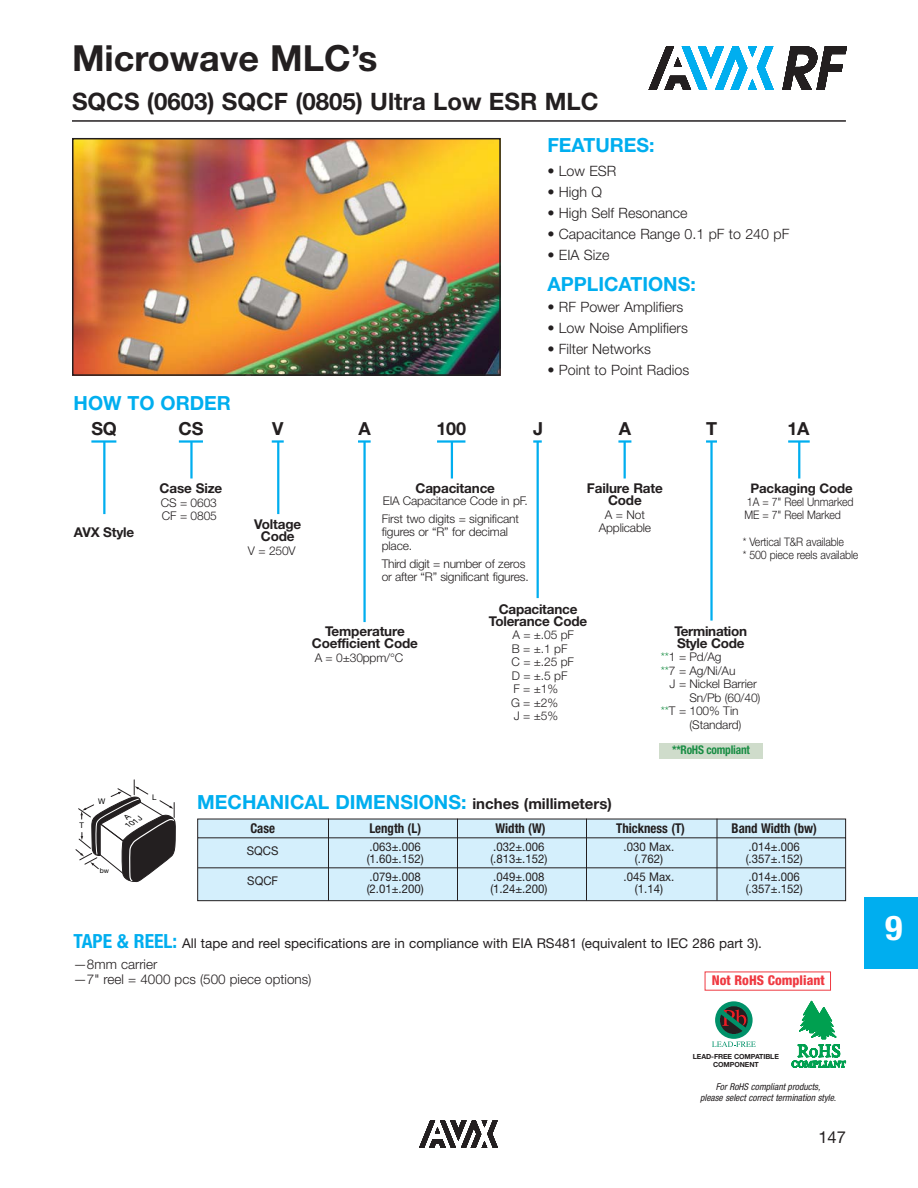
<style>
.page{position:relative;width:918px;height:1188px;background:#fff}
.page>*{position:absolute;margin:0;border:0;box-sizing:border-box;transform-origin:0 0}
.t1{font:700 36px "Helvetica Neue LT Std";color:#231f20}
.t2{font:700 condensed 34.2px "Helvetica Neue LT Std";color:#fff;scale:1.05 1}
.t3{font:700 24px "Helvetica Neue LT Std";color:#231f20}
.t4{font:700 19.5px "Helvetica Neue LT Std";color:#00aeef}
.t5{font:700 18px "Helvetica Neue LT Std";letter-spacing:-.01em;color:#231f20}
.t6{font:16.5px "Helvetica Neue LT Std";color:#231f20}
.t7{font:300 14.25px "Helvetica Neue LT Std";color:#231f20}
.t8{font:700 13.5px/12px "Helvetica Neue LT Std";letter-spacing:-.01em;color:#231f20;text-align:center}
.t9{font:13.5px/21px "Helvetica Neue LT Std";color:#231f20}
.t10{font:700 condensed 13.5px "Helvetica Neue LT Std";color:#231f20;scale:.95 1}
.t11{font:300 13.5px "Helvetica Neue LT Std";color:#231f20}
.t12{font:800 condensed 13.5px "Helvetica Neue LT Std";color:#ef3a42}
.t13{font:700 13.2px "Helvetica Neue LT Std";letter-spacing:-.01em;color:#231f20}
.t14{font:300 12px/13.5px "Helvetica Neue LT Std";letter-spacing:-.01em;color:#231f20}
.t15{font:12px "Helvetica Neue LT Std";color:#231f20;scale:.95 1}
.t16{font:700 condensed 12px "Helvetica Neue LT Std";letter-spacing:-.02em;color:#198d44;scale:.95 1}
.t17{font:300 11.7px/13.2px "Helvetica Neue LT Std";letter-spacing:-.01em;color:#231f20;scale:.9 1}
.t18{font:italic condensed 9.45px/11.4px "Helvetica Neue LT Std";color:#231f20;text-align:center}
.t19{font:7.8px "Helvetica Neue";color:#000}
.t20{font:italic 7.5px/7.6px "Helvetica Neue";color:#000;scale:1.08 1}
.t21{font:700 7.05px/7.6px "Helvetica Neue LT Std";letter-spacing:-.01em;color:#231f20;text-align:center}
.t22{font:6.9px "Helvetica Neue";color:#000}
.s1{color:#198d44}
.s2{font-size:15px;color:#231f20}
.s3{font-weight:700;font-stretch:condensed;font-size:19.5px;color:#00aeef}
.s4{font-weight:300}
</style>
<div class="page">
<div style="left:864px;top:897px;width:54px;height:72px;background:#00aeef"></div>
<svg style="left:419px;top:1120px;width:79px;height:28px"></svg>
<svg style="left:782px;top:46px;width:65px;height:44px"></svg>
<svg style="left:649px;top:46px;width:125px;height:44px"></svg>
<hr style="left:72px;top:120px;width:774px;height:2px;background:#231f20">
<img style="left:75px;top:141px;width:423px;height:232px">
<div style="left:72px;top:138px;width:429px;height:238px;border:2px solid #231f20"></div>
<hr style="left:91px;top:440px;width:25px;height:3px;background:#00aeef">
<hr style="left:103px;top:442px;width:2px;height:72px;background:#00aeef">
<hr style="left:179px;top:440px;width:24px;height:3px;background:#00aeef">
<hr style="left:190px;top:442px;width:3px;height:37px;background:#00aeef">
<svg style="left:272px;top:440px;width:12px;height:3px"></svg>
<hr style="left:277px;top:442px;width:2px;height:72px;background:#00aeef">
<svg style="left:358px;top:440px;width:13px;height:3px"></svg>
<hr style="left:363px;top:442px;width:3px;height:180px;background:#00aeef">
<hr style="left:437px;top:440px;width:28px;height:3px;background:#00aeef">
<hr style="left:451px;top:442px;width:2px;height:37px;background:#00aeef">
<svg style="left:533px;top:440px;width:9px;height:3px"></svg>
<hr style="left:537px;top:442px;width:2px;height:156px;background:#00aeef">
<svg style="left:618px;top:440px;width:13px;height:3px"></svg>
<hr style="left:624px;top:442px;width:2px;height:37px;background:#00aeef">
<svg style="left:706px;top:440px;width:11px;height:3px"></svg>
<hr style="left:710px;top:442px;width:3px;height:179px;background:#00aeef">
<hr style="left:788px;top:440px;width:22px;height:3px;background:#00aeef">
<hr style="left:798px;top:442px;width:2px;height:37px;background:#00aeef">
<svg style="left:197px;top:818px;width:649px;height:83px;background:#cce6f2"></svg>
<hr style="left:198px;top:867px;width:647px;height:1px;background:#231f20">
<hr style="left:328px;top:819px;width:1px;height:82px;background:#231f20">
<hr style="left:457px;top:819px;width:1px;height:82px;background:#231f20">
<hr style="left:586px;top:819px;width:1px;height:82px;background:#231f20">
<hr style="left:717px;top:819px;width:1px;height:82px;background:#231f20">
<svg style="left:75px;top:780px;width:101px;height:103px"></svg>
<div style="left:659px;top:743px;width:104px;height:16px;background:#cfdccb"></div>
<svg style="left:712px;top:1001px;width:44px;height:46px"></svg>
<svg style="left:791px;top:1000px;width:56px;height:68px"></svg>
<h1 class="t1" style="left:72px;top:45px;width:307px">Microwave MLC’s</h1>
<h3 class="t3" style="left:72px;top:93px;width:528px">SQCS (0603) SQCF (0805) Ultra Low ESR MLC</h3>
<h3 class="t4" style="left:547px;top:138px;width:109px">FEATURES:</h3>
<p class="t7" style="left:547px;top:166px;width:70px">• Low ESR</p>
<p class="t7" style="left:547px;top:187px;width:56px">• High Q</p>
<p class="t7" style="left:547px;top:208px;width:142px">• High Self Resonance</p>
<p class="t7" style="left:547px;top:229px;width:243px">• Capacitance Range 0.1 pF to 240 pF</p>
<p class="t7" style="left:547px;top:250px;width:64px">• EIA Size</p>
<h3 class="t4" style="left:547px;top:277px;width:150px">APPLICATIONS:</h3>
<p class="t7" style="left:547px;top:302px;width:138px">• RF Power Amplifiers</p>
<p class="t7" style="left:547px;top:323px;width:142px">• Low Noise Amplifiers</p>
<p class="t7" style="left:547px;top:344px;width:105px">• Filter Networks</p>
<p class="t7" style="left:547px;top:365px;width:143px">• Point to Point Radios</p>
<h3 class="t4" style="left:74px;top:396px;width:159px">HOW TO ORDER</h3>
<h3 class="t5" style="left:91px;top:422px;width:27px">SQ</h3>
<h3 class="t5" style="left:179px;top:422px;width:26px">CS</h3>
<h3 class="t5" style="left:272px;top:422px;width:13px">V</h3>
<h3 class="t5" style="left:358px;top:422px;width:14px">A</h3>
<h3 class="t5" style="left:437px;top:422px;width:31px">100</h3>
<h3 class="t5" style="left:533px;top:422px;width:12px">J</h3>
<h3 class="t5" style="left:619px;top:422px;width:14px">A</h3>
<h3 class="t5" style="left:706px;top:422px;width:12px">T</h3>
<h3 class="t5" style="left:787px;top:422px;width:24px">1A</h3>
<p class="t8" style="left:74px;top:527px;width:62px">AVX Style</p>
<p class="t8" style="left:160px;top:484px;width:64px">Case Size</p>
<p class="t14" style="left:161px;top:497px;width:58px">CS = 0603<br>CF = 0805</p>
<p class="t8" style="left:254px;top:520px;width:49px">Voltage<br>Code</p>
<p class="t14" style="left:248px;top:545px;width:49px">V = 250V</p>
<p class="t8" style="left:416px;top:483px;width:81px">Capacitance</p>
<p class="t14" style="left:382px;top:493px;width:148px;line-height:18px">EIA Capacitance Code in pF.<br>First two digits = significant</p>
<p class="t14" style="left:382px;top:527px;width:128px">figures or “R” for decimal place.</p>
<p class="t14" style="left:382px;top:558px;width:148px">Third digit = number of zeros or after “R” significant figures.</p>
<p class="t8" style="left:587px;top:484px;width:77px">Failure Rate<br>Code</p>
<p class="t14" style="left:599px;top:509px;width:54px;text-align:center">A = Not<br>Applicable</p>
<p class="t13" style="left:750px;top:483px;width:104px">Packaging Code</p>
<p class="t17" style="left:744px;top:496px;width:123px">1A = 7" Reel Unmarked<br>ME = 7" Reel Marked</p>
<p class="t17" style="left:743px;top:536px;width:130px">* Vertical T&amp;R available<br>* 500 piece reels available</p>
<p class="t8" style="left:312px;top:627px;width:108px">Temperature<br>Coefficient Code</p>
<p class="t14" style="left:315px;top:652px;width:90px">A = 0±30ppm/°C</p>
<p class="t8" style="left:489px;top:604px;width:100px">Capacitance<br>Tolerance Code</p>
<p class="t14" style="left:511px;top:629px;width:64px">A = ±.05 pF<br>B = ±.1 pF<br>C = ±.25 pF<br>D = ±.5 pF<br>F = ±1%<br>G = ±2%<br>J = ±5%</p>
<p class="t8" style="left:674px;top:626px;width:74px;text-align:left">Termination<br>Style Code</p>
<p class="t14" style="left:661px;top:651px;width:62px"><span class="s1">**</span>1 = Pd/Ag</p>
<p class="t14" style="left:661px;top:665px;width:76px"><span class="s1">**</span>7 = Ag/Ni/Au</p>
<p class="t14" style="left:670px;top:678px;width:89px">J = Nickel Barrier</p>
<p class="t14" style="left:690px;top:692px;width:72px">Sn/Pb (60/40)</p>
<p class="t14" style="left:661px;top:705px;width:79px"><span class="s1">**</span>T = 100% Tin</p>
<p class="t14" style="left:690px;top:719px;width:53px">(Standard)</p>
<p class="t16" style="left:672px;top:746px;width:83px">**RoHS compliant</p>
<p class="t19" style="left:98px;top:798px;width:9px">W</p>
<p class="t19" style="left:80px;top:823px;width:6px">T</p>
<p class="t20" style="left:121px;top:817px;width:18px;text-indent:4px;rotate:-33deg">A<br>101J</p>
<p class="t22" style="left:100px;top:868px;width:11px">bw</p>
<p class="t19" style="left:152px;top:794px;width:6px">L</p>
<h3 class="t4" style="left:197px;top:795px;width:416px">MECHANICAL DIMENSIONS: <span class="s2">inches (millimeters)</span></h3>
<p class="t10" style="left:250px;top:823px;width:27px">Case</p>
<p class="t10" style="left:369px;top:823px;width:56px">Length (L)</p>
<p class="t10" style="left:495px;top:823px;width:54px">Width (W)</p>
<p class="t10" style="left:616px;top:823px;width:74px">Thickness (T)</p>
<p class="t10" style="left:732px;top:823px;width:91px">Band Width (bw)</p>
<p class="t15" style="left:247px;top:844px;width:35px">SQCS</p>
<p class="t15" style="left:370px;top:840px;width:55px">.063±.006</p>
<p class="t15" style="left:493px;top:840px;width:55px">.032±.006</p>
<p class="t15" style="left:624px;top:840px;width:55px">.030 Max.</p>
<p class="t15" style="left:749px;top:840px;width:55px">.014±.006</p>
<p class="t15" style="left:367px;top:852px;width:62px">(1.60±.152)</p>
<p class="t15" style="left:490px;top:852px;width:62px">(.813±.152)</p>
<p class="t15" style="left:635px;top:852px;width:31px">(.762)</p>
<p class="t15" style="left:746px;top:852px;width:62px">(.357±.152)</p>
<p class="t15" style="left:247px;top:874px;width:34px">SQCF</p>
<p class="t15" style="left:370px;top:870px;width:55px">.079±.008</p>
<p class="t15" style="left:493px;top:870px;width:55px">.049±.008</p>
<p class="t15" style="left:624px;top:870px;width:55px">.045 Max.</p>
<p class="t15" style="left:749px;top:870px;width:55px">.014±.006</p>
<p class="t15" style="left:367px;top:882px;width:62px">(2.01±.200)</p>
<p class="t15" style="left:490px;top:882px;width:62px">(1.24±.200)</p>
<p class="t15" style="left:635px;top:882px;width:31px">(1.14)</p>
<p class="t15" style="left:746px;top:882px;width:62px">(.357±.152)</p>
<p class="t9" style="left:73px;top:933px;width:690px"><span class="s3">TAPE &amp; REEL:</span> All tape and reel specifications are in compliance with EIA RS481 (equivalent to IEC 286 part 3). <span class="s4">—8mm carrier</span></p>
<p class="t11" style="left:74px;top:974px;width:240px">—7" reel = 4000 pcs (500 piece options)</p>
<p class="t12" style="left:712px;top:973px;width:114px">Not RoHS Compliant</p>
<p class="t21" style="left:693px;top:1053px;width:88px">LEAD-FREE COMPATIBLE<br>COMPONENT</p>
<p class="t18" style="left:700px;top:1081px;width:138px">For RoHS compliant products,<br>please select correct termination style.</p>
<h3 class="t6" style="left:818px;top:1127px;width:29px">147</h3>
<h2 class="t2" style="left:885px;top:916px;width:18px">9</h2>
</div>
